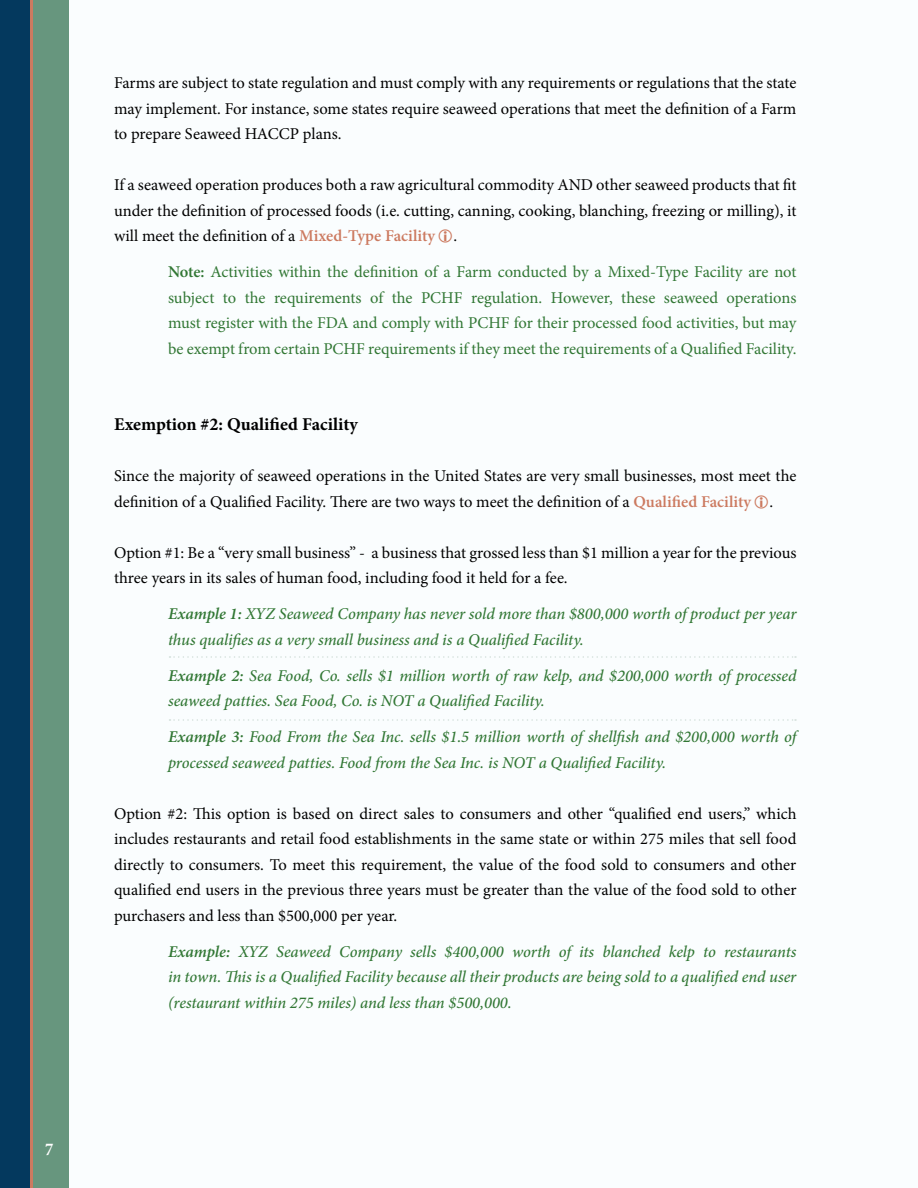
<style>
.page{position:relative;width:918px;height:1188px;background:#fafdfe}
.page>*{position:absolute;margin:0;border:0;box-sizing:border-box;transform-origin:0 0}
.t1{font:700 18px "Minion Pro";color:#000}
.t2{font:700 condensed 18px "Minion Pro";color:#fff}
.t3{font:16.5px/25.5px "Minion Pro";color:#000;text-align:justify}
.t4{font:italic 500 16.5px/25.5px "Minion Pro";letter-spacing:-.005em;color:#317734}
.t5{font:16.5px/25.5px "Minion Pro";color:#317734;text-align:justify}
.s1{font-weight:600;color:#cc7a60}
.s2{font-weight:600}
</style>
<div class="page">
<div style="left:0;top:0;width:69px;height:1188px;background:#67967e"></div>
<div style="left:0;top:0;width:30px;height:1188px;background:#04395e"></div>
<hr style="left:30px;top:0;width:3px;height:1188px;background:#cc7a60">
<svg style="left:170px;top:656px;width:626px;height:2px"></svg>
<svg style="left:170px;top:719px;width:626px;height:2px"></svg>
<p class="t2" style="left:45px;top:1136px;width:10px">7</p>
<p class="t3" style="left:114px;top:71px;width:684px">Farms are subject to state regulation and must comply with any requirements or regulations that the state may implement. For instance, some states require seaweed operations that meet the definition of a Farm to prepare Seaweed HACCP plans.</p>
<p class="t3" style="left:114px;top:173px;width:684px">If a seaweed operation produces both a raw agricultural commodity AND other seaweed products that fit under the definition of processed foods (i.e. cutting, canning, cooking, blanching, freezing or milling), it will meet the definition of a <span class="s1">Mixed-Type Facility</span> .</p>
<p class="t5" style="left:168px;top:260px;width:630px"><span class="s2">Note:</span> Activities within the definition of a Farm conducted by a Mixed-Type Facility are not subject to the requirements of the PCHF regulation. However, these seaweed operations must register with the FDA and comply with PCHF for their processed food activities, but may be exempt from certain PCHF requirements if they meet the requirements of a Qualified Facility.</p>
<p class="t1" style="left:114px;top:412px;width:245px">Exemption #2: Qualified Facility</p>
<p class="t3" style="left:114px;top:464px;width:684px">Since the majority of seaweed operations in the United States are very small businesses, most meet the definition of a Qualified Facility. There are two ways to meet the definition of a <span class="s1">Qualified Facility</span> .</p>
<p class="t3" style="left:114px;top:540px;width:684px">Option #1: Be a “very small business” - a business that grossed less than $1 million a year for the previous three years in its sales of human food, including food it held for a fee.</p>
<p class="t4" style="left:168px;top:601px;width:630px"><span class="s2">Example 1:</span> XYZ Seaweed Company has never sold more than $800,000 worth of product per year thus qualifies as a very small business and is a Qualified Facility.</p>
<p class="t4" style="left:168px;top:663px;width:630px"><span class="s2">Example 2:</span> Sea Food, Co. sells $1 million worth of raw kelp, and $200,000 worth of processed seaweed patties. Sea Food, Co. is NOT a Qualified Facility.</p>
<p class="t4" style="left:168px;top:724px;width:630px"><span class="s2">Example 3:</span> Food From the Sea Inc. sells $1.5 million worth of shellfish and $200,000 worth of processed seaweed patties. Food from the Sea Inc. is NOT a Qualified Facility.</p>
<p class="t3" style="left:114px;top:801px;width:684px">Option #2: This option is based on direct sales to consumers and other “qualified end users,” which includes restaurants and retail food establishments in the same state or within 275 miles that sell food directly to consumers. To meet this requirement, the value of the food sold to consumers and other qualified end users in the previous three years must be greater than the value of the food sold to other purchasers and less than $500,000 per year.</p>
<p class="t4" style="left:168px;top:939px;width:630px;text-align:justify"><span class="s2">Example:</span> XYZ Seaweed Company sells $400,000 worth of its blanched kelp to restaurants in town. This is a Qualified Facility because all their products are being sold to a qualified end user (restaurant within 275 miles) and less than $500,000.</p>
</div>
